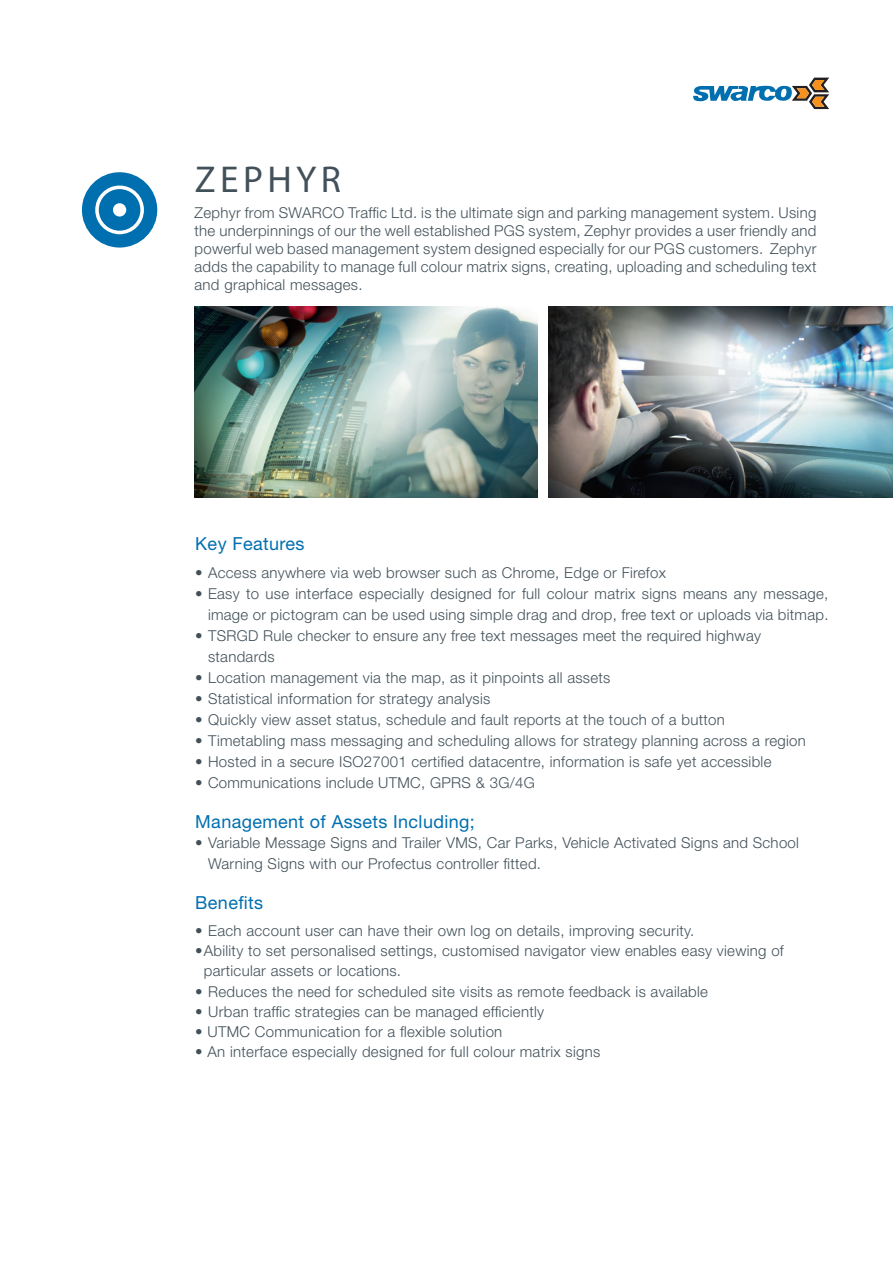
<style>
.page{position:relative;width:893px;height:1263px;background:#fff}
.page>*{position:absolute;margin:0;border:0;box-sizing:border-box;transform-origin:0 0}
.t1{font:37.5px "Myriad Pro";letter-spacing:.12em;color:#425159}
.t2{font:18px "Helvetica Neue LT Std";letter-spacing:.02em;color:#006faf}
.t3{font:300 15px/18px "Helvetica Neue LT Std";letter-spacing:.02em;color:#425159}
</style>
<div class="page">
<svg style="left:693px;top:78px;width:136px;height:31px"></svg>
<img style="left:195px;top:306px;width:342px;height:191px">
<img style="left:549px;top:306px;width:344px;height:191px">
<div style="left:82px;top:172px;width:75px;height:76px;background:#006faf;border-radius:50%"></div>
<svg style="left:95px;top:186px;width:49px;height:48px"></svg>
<div style="left:99px;top:189px;width:41px;height:42px;background:#006faf;border-radius:50%"></div>
<div style="left:113px;top:203px;width:13px;height:14px;background:#fff;border-radius:50%"></div>
<p class="t1" style="left:195px;top:156px;width:148px">ZEPHYR</p>
<p class="t3" style="left:195px;top:204px;width:623px;text-align:justify">Zephyr from SWARCO Traffic Ltd. is the ultimate sign and parking management system. Using the underpinnings of our the well established PGS system, Zephyr provides a user friendly and powerful web based management system designed especially for our PGS customers. Zephyr adds the capability to manage full colour matrix signs, creating, uploading and scheduling text and graphical messages.</p>
<p class="t2" style="left:195px;top:533px;width:111px">Key Features</p>
<p class="t3" style="left:195px;top:563px;width:472px">• Access anywhere via web browser such as Chrome, Edge or Firefox</p>
<p class="t3" style="left:195px;top:582px;width:635px;line-height:21px;text-align:right">• Easy to use interface especially designed for full colour matrix signs means any message, image or pictogram can be used using simple drag and drop, free text or uploads via bitmap.</p>
<p class="t3" style="left:208px;top:624px;width:554px;line-height:21px;text-indent:-13px">• TSRGD Rule checker to ensure any free text messages meet the required highway standards</p>
<p class="t3" style="left:195px;top:668px;width:417px">• Location management via the map, as it pinpoints all assets</p>
<p class="t3" style="left:195px;top:689px;width:297px">• Statistical information for strategy analysis</p>
<p class="t3" style="left:195px;top:710px;width:531px">• Quickly view asset status, schedule and fault reports at the touch of a button</p>
<p class="t3" style="left:195px;top:731px;width:612px">• Timetabling mass messaging and scheduling allows for strategy planning across a region</p>
<p class="t3" style="left:195px;top:752px;width:578px">• Hosted in a secure ISO27001 certified datacentre, information is safe yet accessible</p>
<p class="t3" style="left:195px;top:773px;width:341px">• Communications include UTMC, GPRS &amp; 3G/4G</p>
<p class="t2" style="left:195px;top:811px;width:281px">Management of Assets Including;</p>
<p class="t3" style="left:208px;top:832px;width:592px;line-height:20.2px;text-indent:-13px">• Variable Message Signs and Trailer VMS, Car Parks, Vehicle Activated Signs and School<br>Warning Signs with our Profectus controller fitted.</p>
<p class="t2" style="left:195px;top:892px;width:69px">Benefits</p>
<p class="t3" style="left:195px;top:921px;width:500px">• Each account user can have their own log on details, improving security.</p>
<p class="t3" style="left:204px;top:940px;width:582px;line-height:20.2px;text-indent:-9px">•Ability to set personalised settings, customised navigator view enables easy viewing of particular assets or locations.</p>
<p class="t3" style="left:195px;top:982px;width:514px">• Reduces the need for scheduled site visits as remote feedback is available</p>
<p class="t3" style="left:195px;top:1002px;width:350px">• Urban traffic strategies can be managed efficiently</p>
<p class="t3" style="left:195px;top:1022px;width:309px">• UTMC Communication for a flexible solution</p>
<p class="t3" style="left:195px;top:1042px;width:407px">• An interface especially designed for full colour matrix signs</p>
</div>
